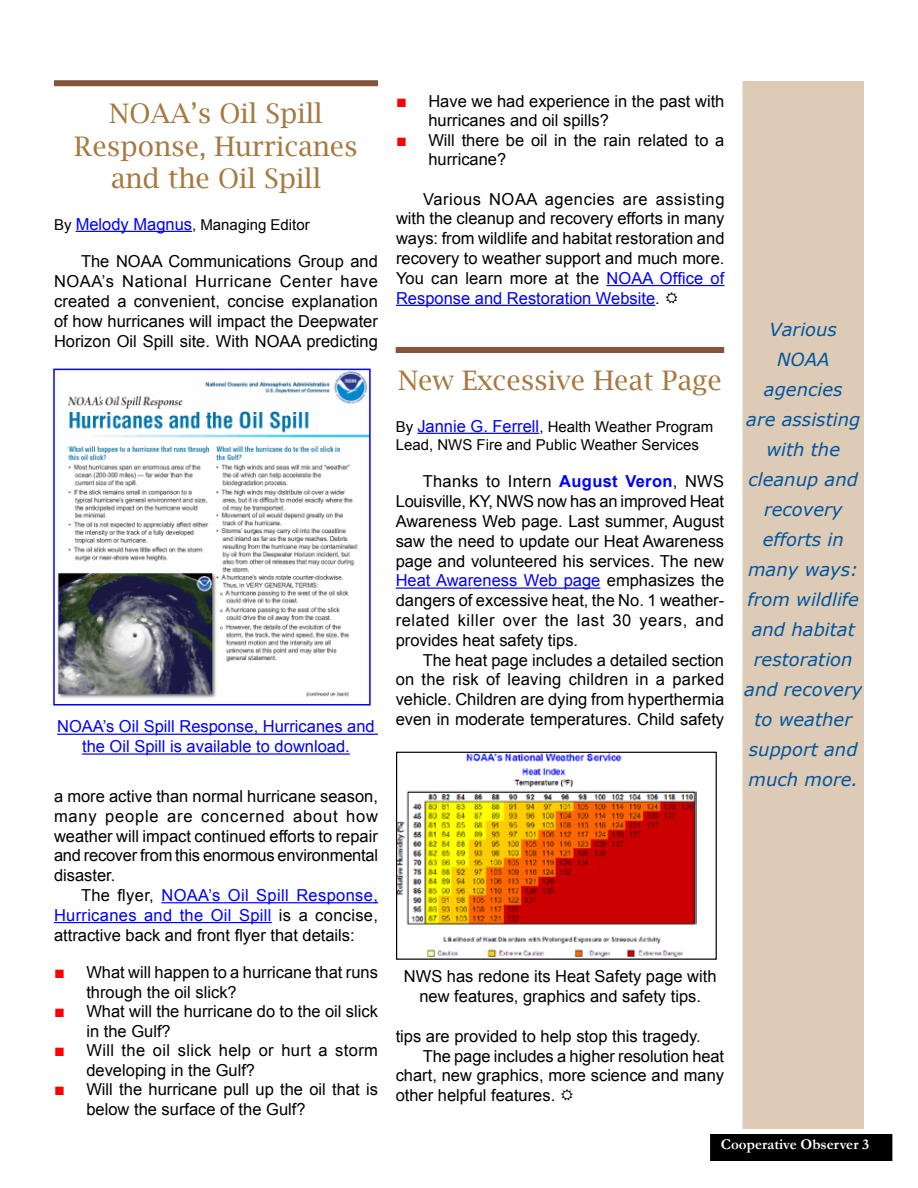
<style>
.page{position:relative;width:918px;height:1188px;background:#fff}
.page>*{position:absolute;margin:0;border:0;box-sizing:border-box;transform-origin:0 0}
.t1{font:27px/32.4px "Lucida Bright";color:#a5793f;text-align:center}
.t2{font:italic 18px/30px "Verdana";color:#0055a1;text-align:center}
.t3{font:16.5px/19.8px "Arial";color:#000;text-align:justify}
.t4{font:16.5px/19.8px "Arial";color:#00f;text-align:center}
.t5{font:16.5px/19.5px "Arial";letter-spacing:.02em;color:#000}
.t6{font:15px/18px "Arial";color:#000}
.t7{font:700 15px "Garamond";color:#fff}
.s1{font-size:16.5px;color:#00f}
.s2{color:#00f}
.s3{font-size:18px;color:#f00}
.s4{font-weight:700;color:#00f}
</style>
<div class="page">
<div style="left:711px;top:1135px;width:181px;height:25px;background:#000"></div>
<div style="left:710px;top:1134px;width:182px;height:27px;border:2px solid #000"></div>
<div style="left:743px;top:82px;width:120px;height:1046px;background:#ddcbb5"></div>
<div style="left:742px;top:81px;width:122px;height:1048px;border:2px solid #ddcbb5"></div>
<div style="left:54px;top:80px;width:324px;height:6px;background:#845339"></div>
<hr style="left:76px;top:231px;width:116px;height:1px;background:#00f">
<hr style="left:161px;top:902px;width:217px;height:1px;background:#00f">
<hr style="left:54px;top:922px;width:218px;height:1px;background:#00f">
<hr style="left:57px;top:734px;width:321px;height:1px;background:#00f">
<hr style="left:82px;top:753px;width:268px;height:2px;background:#00f">
<div style="left:396px;top:347px;width:328px;height:6px;background:#845339"></div>
<hr style="left:417px;top:433px;width:122px;height:1px;background:#00f">
<hr style="left:396px;top:588px;width:204px;height:1px;background:#00f">
<img style="left:57px;top:372px;width:311px;height:326px">
<div style="left:53px;top:369px;width:318px;height:337px;border:2px solid #00f"></div>
<hr style="left:606px;top:285px;width:119px;height:1px;background:#00f">
<hr style="left:396px;top:305px;width:259px;height:1px;background:#00f">
<img style="left:398px;top:754px;width:299px;height:203px">
<div style="left:396px;top:752px;width:321px;height:208px;border:1px solid #000"></div>
<h1 class="t1" style="left:74px;top:98px;width:285px">NOAA’s Oil Spill<br>Response, Hurricanes and the Oil Spill</h1>
<p class="t6" style="left:54px;top:216px;width:257px">By <span class="s1">Melody Magnus</span>, Managing Editor</p>
<p class="t3" style="left:54px;top:252px;width:325px;text-indent:27px">The NOAA Communications Group and NOAA’s National Hurricane Center have created a convenient, concise explanation of how hurricanes will impact the Deepwater Horizon Oil Spill site. With NOAA predicting</p>
<p class="t4" style="left:57px;top:717px;width:319px">NOAA’s Oil Spill Response, Hurricanes and the Oil Spill is available to download.</p>
<p class="t3" style="left:54px;top:786px;width:326px">a more active than normal hurricane season, many people are concerned about how weather will impact continued efforts to repair and recover from this enormous environmental disaster.</p>
<p class="t3" style="left:54px;top:885px;width:326px;text-indent:27px">The flyer, <span class="s2">NOAA’s Oil Spill Response, Hurricanes and the Oil Spill</span> is a concise, attractive back and front flyer that details:</p>
<p class="t3" style="left:86px;top:963px;width:293px;text-indent:-32px"><span class="s3">■</span> What will happen to a hurricane that runs through the oil slick?</p>
<p class="t3" style="left:86px;top:1002px;width:293px;text-indent:-32px"><span class="s3">■</span> What will the hurricane do to the oil slick in the Gulf?</p>
<p class="t5" style="left:86px;top:1041px;width:293px;text-indent:-32px"><span class="s3">■</span> Will the oil slick help or hurt a storm developing in the Gulf?</p>
<p class="t3" style="left:86px;top:1080px;width:293px;text-indent:-32px"><span class="s3">■</span> Will the hurricane pull up the oil that is below the surface of the Gulf?</p>
<p class="t3" style="left:428px;top:91px;width:298px;text-indent:-32px"><span class="s3">■</span> Have we had experience in the past with hurricanes and oil spills?</p>
<p class="t3" style="left:428px;top:130px;width:298px;text-indent:-32px"><span class="s3">■</span> Will there be oil in the rain related to a hurricane?</p>
<p class="t3" style="left:396px;top:189px;width:330px;text-indent:27px">Various NOAA agencies are assisting with the cleanup and recovery efforts in many ways: from wildlife and habitat restoration and recovery to weather support and much more.<br>You can learn more at the <span class="s2">NOAA Office of Response and Restoration Website</span>.</p>
<h1 class="t1" style="left:398px;top:364px;width:325px">New Excessive Heat Page</h1>
<p class="t6" style="left:396px;top:417px;width:319px">By <span class="s1">Jannie G. Ferrell</span>, Health Weather Program<br>Lead, NWS Fire and Public Weather Services</p>
<p class="t3" style="left:396px;top:472px;width:330px;text-indent:27px">Thanks to Intern <span class="s4">August Veron</span>, NWS Louisville, KY, NWS now has an improved Heat Awareness Web page. Last summer, August saw the need to update our Heat Awareness page and volunteered his services. The new <span class="s2">Heat Awareness Web page</span> emphasizes the dangers of excessive heat, the No. 1 weather&shy;related killer over the last 30 years, and provides heat safety tips.</p>
<p class="t3" style="left:396px;top:650px;width:330px;text-indent:27px">The heat page includes a detailed section on the risk of leaving children in a parked vehicle. Children are dying from hyperthermia even in moderate temperatures. Child safety</p>
<p class="t2" style="left:744px;top:314px;width:120px">Various<br>NOAA agencies<br>are assisting with the cleanup and recovery efforts in many ways: from wildlife and habitat restoration and recovery to weather support and much more.</p>
<p class="t3" style="left:404px;top:966px;width:314px;text-align:center">NWS has redone its Heat Safety page with new features, graphics and safety tips.</p>
<p class="t3" style="left:396px;top:1026px;width:307px">tips are provided to help stop this tragedy.</p>
<p class="t3" style="left:423px;top:1046px;width:303px">The page includes a higher resolution heat</p>
<p class="t3" style="left:396px;top:1066px;width:330px">chart, new graphics, more science and many</p>
<p class="t3" style="left:396px;top:1086px;width:161px">other helpful features.</p>
<p class="t7" style="left:721px;top:1134px;width:150px">Cooperative Observer 3</p>
</div>
